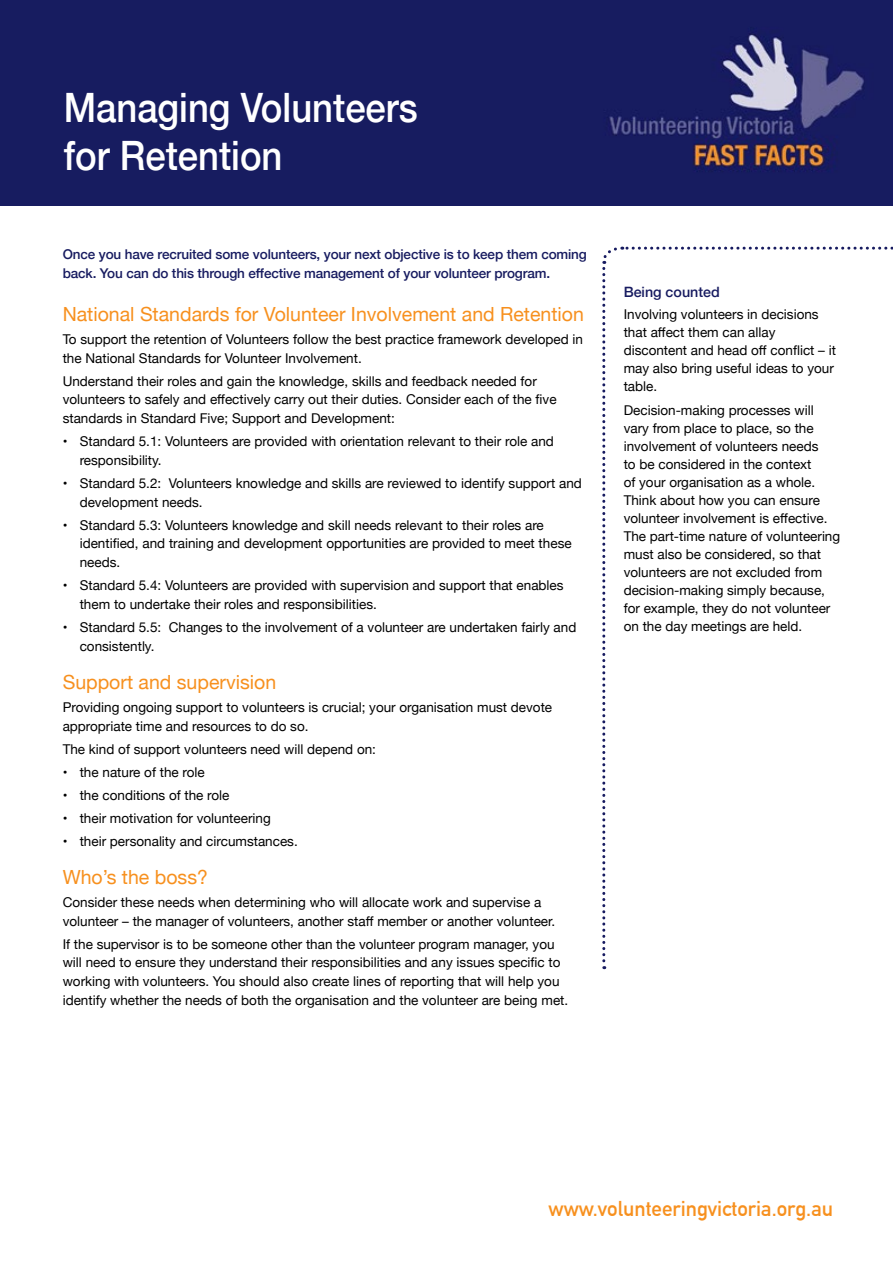
<style>
.page{position:relative;width:893px;height:1263px;background:#fff}
.page>*{position:absolute;margin:0;border:0;box-sizing:border-box;transform-origin:0 0}
.t1{font:500 40.5px/48px "Helvetica Neue";color:#fff;scale:.9 1}
.t2{font:700 21px "DIN Alternate";color:#f7901e}
.t3{font:19.5px "Helvetica Neue";color:#f7901e}
.t4{font:500 14.25px "Helvetica Neue";color:#171b60}
.t5{font:13.5px/18px "Helvetica Neue";color:#000}
.t6{font:500 13.5px/19.5px "Helvetica Neue";letter-spacing:-.01em;color:#171b60}
</style>
<div class="page">
<div style="left:0;top:0;width:893px;height:205px;background:#171c60"></div>
<svg style="left:602px;top:246px;width:291px;height:723px"></svg>
<h1 class="t1" style="left:64px;top:80px;width:395px">Managing Volunteers for Retention</h1>
<p class="t6" style="left:63px;top:243px;width:526px">Once you have recruited some volunteers, your next objective is to keep them coming back. You can do this through effective management of your volunteer program.</p>
<h3 class="t3" style="left:63px;top:300px;width:523px">National Standards for Volunteer Involvement and Retention</h3>
<p class="t5" style="left:63px;top:330px;width:522px;line-height:18.8px">To support the retention of Volunteers follow the best practice framework developed in the National Standards for Volunteer Involvement.</p>
<p class="t5" style="left:63px;top:372px;width:495px;line-height:18.8px">Understand their roles and gain the knowledge, skills and feedback needed for volunteers to safely and effectively carry out their duties. Consider each of the five standards in Standard Five; Support and Development:</p>
<p class="t5" style="left:80px;top:433px;width:476px;line-height:18.8px;text-indent:-17px">• Standard 5.1: Volunteers are provided with orientation relevant to their role and responsibility.</p>
<p class="t5" style="left:80px;top:474px;width:504px;line-height:18.8px;text-indent:-17px">• Standard 5.2: Volunteers knowledge and skills are reviewed to identify support and development needs.</p>
<p class="t5" style="left:80px;top:516px;width:493px;line-height:18.8px;text-indent:-17px">• Standard 5.3: Volunteers knowledge and skill needs relevant to their roles are identified, and training and development opportunities are provided to meet these needs.</p>
<p class="t5" style="left:80px;top:577px;width:485px;line-height:18.8px;text-indent:-17px">• Standard 5.4: Volunteers are provided with supervision and support that enables them to undertake their roles and responsibilities.</p>
<p class="t5" style="left:80px;top:618px;width:498px;line-height:18.8px;text-indent:-17px">• Standard 5.5: Changes to the involvement of a volunteer are undertaken fairly and consistently.</p>
<h3 class="t3" style="left:63px;top:668px;width:215px">Support and supervision</h3>
<p class="t5" style="left:63px;top:698px;width:491px;line-height:18.8px">Providing ongoing support to volunteers is crucial; your organisation must devote appropriate time and resources to do so.</p>
<p class="t5" style="left:63px;top:740px;width:315px">The kind of support volunteers need will depend on:</p>
<p class="t5" style="left:63px;top:763px;width:144px">• the nature of the role</p>
<p class="t5" style="left:63px;top:786px;width:168px">• the conditions of the role</p>
<p class="t5" style="left:63px;top:809px;width:210px">• their motivation for volunteering</p>
<p class="t5" style="left:63px;top:832px;width:237px">• their personality and circumstances.</p>
<h3 class="t3" style="left:63px;top:863px;width:147px">Who’s the boss?</h3>
<p class="t5" style="left:63px;top:893px;width:494px;line-height:18.8px">Consider these needs when determining who will allocate work and supervise a volunteer – the manager of volunteers, another staff member or another volunteer.</p>
<p class="t5" style="left:63px;top:935px;width:507px;line-height:18.8px">If the supervisor is to be someone other than the volunteer program manager, you will need to ensure they understand their responsibilities and any issues specific to working with volunteers. You should also create lines of reporting that will help you identify whether the needs of both the organisation and the volunteer are being met.</p>
<p class="t4" style="left:624px;top:280px;width:98px">Being counted</p>
<p class="t5" style="left:624px;top:306px;width:214px">Involving volunteers in decisions that affect them can allay discontent and head off conflict – it may also bring useful ideas to your table.</p>
<p class="t5" style="left:624px;top:402px;width:218px">Decision-making processes will vary from place to place, so the involvement of volunteers needs<br>to be considered in the context<br>of your organisation as a whole.<br>Think about how you can ensure volunteer involvement is effective.<br>The part-time nature of volunteering must also be considered, so that volunteers are not excluded from decision-making simply because, for example, they do not volunteer on the day meetings are held.</p>
<h2 class="t2" style="left:549px;top:1192px;width:286px">www.volunteeringvictoria.org.au</h2>
</div>
